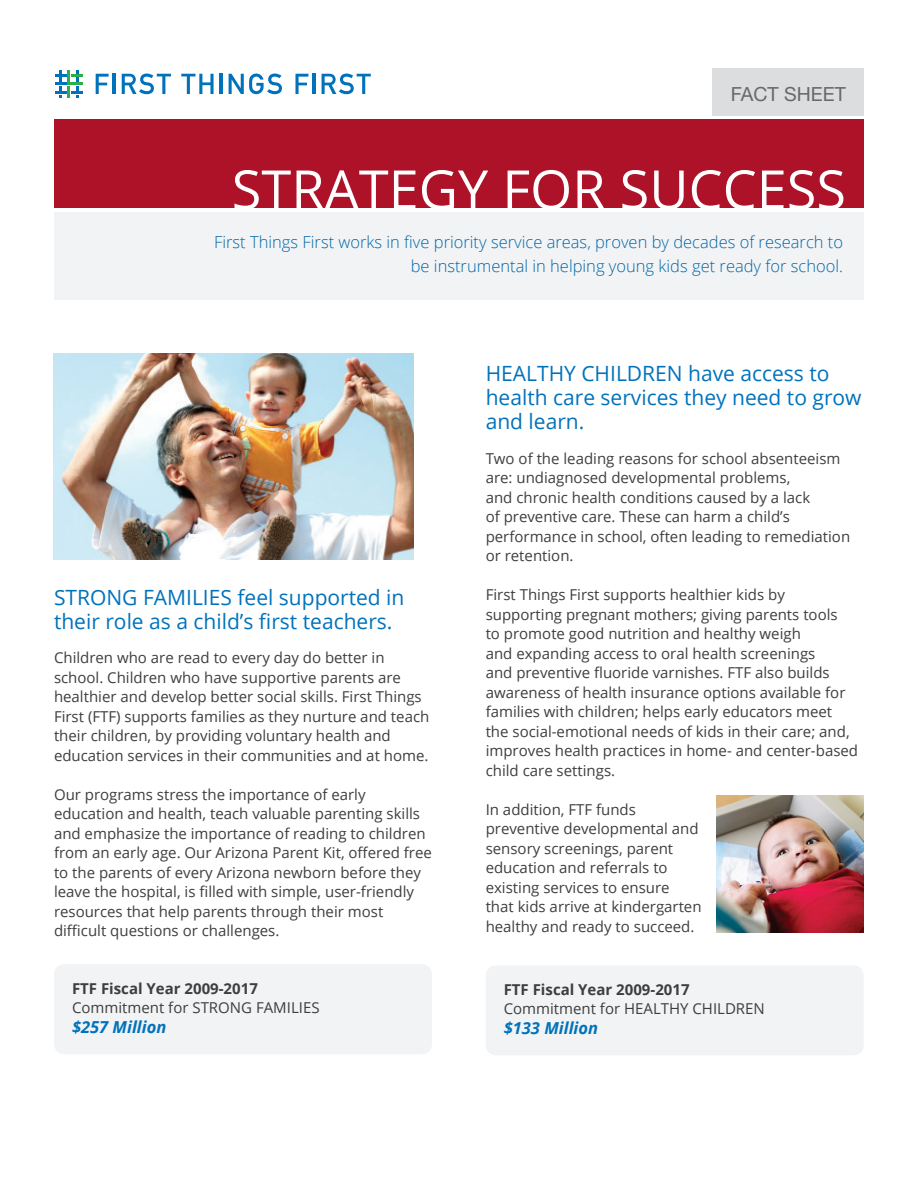
<style>
.page{position:relative;width:918px;height:1188px;background:#fff}
.page>*{position:absolute;margin:0;border:0;box-sizing:border-box;transform-origin:0 0}
.t1{font:54px "Open Sans";color:#fff}
.t2{font:21px/24px "Open Sans";color:#0072bc}
.t3{font:19.5px "Helvetica Neue LT Std";color:#69696c}
.t4{font:300 16.5px/24px "Open Sans";color:#0067aa;text-align:right}
.t5{font:italic 700 16.5px "Open Sans";color:#0072bc}
.t6{font:15px/19.5px "Open Sans";color:#3e3e3f}
.t7{font:700 15px "Open Sans";color:#3e3e3f}
</style>
<div class="page">
<div style="left:54px;top:119px;width:810px;height:89px;background:#ae1229"></div>
<div style="left:54px;top:212px;width:810px;height:88px;background:#f2f3f4"></div>
<img style="left:54px;top:353px;width:360px;height:206px">
<img style="left:716px;top:796px;width:148px;height:137px">
<div style="left:54px;top:964px;width:378px;height:90px;background:#f2f3f4;border-radius:10px"></div>
<div style="left:486px;top:965px;width:378px;height:90px;background:#f2f3f4;border-radius:10px"></div>
<svg style="left:96px;top:74px;width:13px;height:20px"></svg>
<hr style="left:113px;top:74px;width:3px;height:20px;background:#0072bc">
<svg style="left:122px;top:74px;width:49px;height:20px"></svg>
<svg style="left:181px;top:74px;width:33px;height:20px"></svg>
<hr style="left:220px;top:74px;width:3px;height:20px;background:#0072bc">
<svg style="left:229px;top:74px;width:53px;height:20px"></svg>
<svg style="left:295px;top:74px;width:13px;height:20px"></svg>
<hr style="left:312px;top:74px;width:4px;height:20px;background:#0072bc">
<svg style="left:322px;top:74px;width:49px;height:20px"></svg>
<svg style="left:55px;top:70px;width:28px;height:28px"></svg>
<div style="left:713px;top:69px;width:151px;height:47px;background:#dcdddf"></div>
<h3 class="t3" style="left:731px;top:82px;width:117px">FACT SHEET</h3>
<h1 class="t1" style="left:232px;top:153px;width:616px">STRATEGY FOR SUCCESS</h1>
<p class="t4" style="left:214px;top:229px;width:630px">First Things First works in five priority service areas, proven by decades of research to be instrumental in helping young kids get ready for school.</p>
<h2 class="t2" style="left:54px;top:584px;width:352px">STRONG FAMILIES feel supported in their role as a child’s first teachers.</h2>
<p class="t6" style="left:54px;top:647px;width:377px">Children who are read to every day do better in school. Children who have supportive parents are healthier and develop better social skills. First Things First (FTF) supports families as they nurture and teach their children, by providing voluntary health and education services in their communities and at home.</p>
<p class="t6" style="left:54px;top:784px;width:379px">Our programs stress the importance of early education and health, teach valuable parenting skills and emphasize the importance of reading to children from an early age. Our Arizona Parent Kit, offered free to the parents of every Arizona newborn before they leave the hospital, is filled with simple, user-friendly resources that help parents through their most difficult questions or challenges.</p>
<p class="t7" style="left:72px;top:978px;width:187px">FTF Fiscal Year 2009-2017</p>
<p class="t6" style="left:72px;top:998px;width:249px">Commitment for STRONG FAMILIES</p>
<p class="t5" style="left:72px;top:1015px;width:96px">$257 Million</p>
<h2 class="t2" style="left:486px;top:361px;width:377px">HEALTHY CHILDREN have access to health care services they need to grow and learn.</h2>
<p class="t6" style="left:486px;top:448px;width:366px">Two of the leading reasons for school absenteeism are: undiagnosed developmental problems,<br>and chronic health conditions caused by a lack<br>of preventive care. These can harm a child’s performance in school, often leading to remediation or retention.</p>
<p class="t6" style="left:486px;top:585px;width:374px">First Things First supports healthier kids by supporting pregnant mothers; giving parents tools<br>to promote good nutrition and healthy weigh<br>and expanding access to oral health screenings<br>and preventive fluoride varnishes. FTF also builds awareness of health insurance options available for families with children; helps early educators meet the social-emotional needs of kids in their care; and, improves health practices in home- and center-based child care settings.</p>
<p class="t6" style="left:486px;top:799px;width:217px">In addition, FTF funds preventive developmental and sensory screenings, parent education and referrals to existing services to ensure that kids arrive at kindergarten healthy and ready to succeed.</p>
<p class="t7" style="left:504px;top:979px;width:187px">FTF Fiscal Year 2009-2017</p>
<p class="t6" style="left:504px;top:999px;width:263px">Commitment for HEALTHY CHILDREN</p>
<p class="t5" style="left:504px;top:1016px;width:96px">$133 Million</p>
</div>
